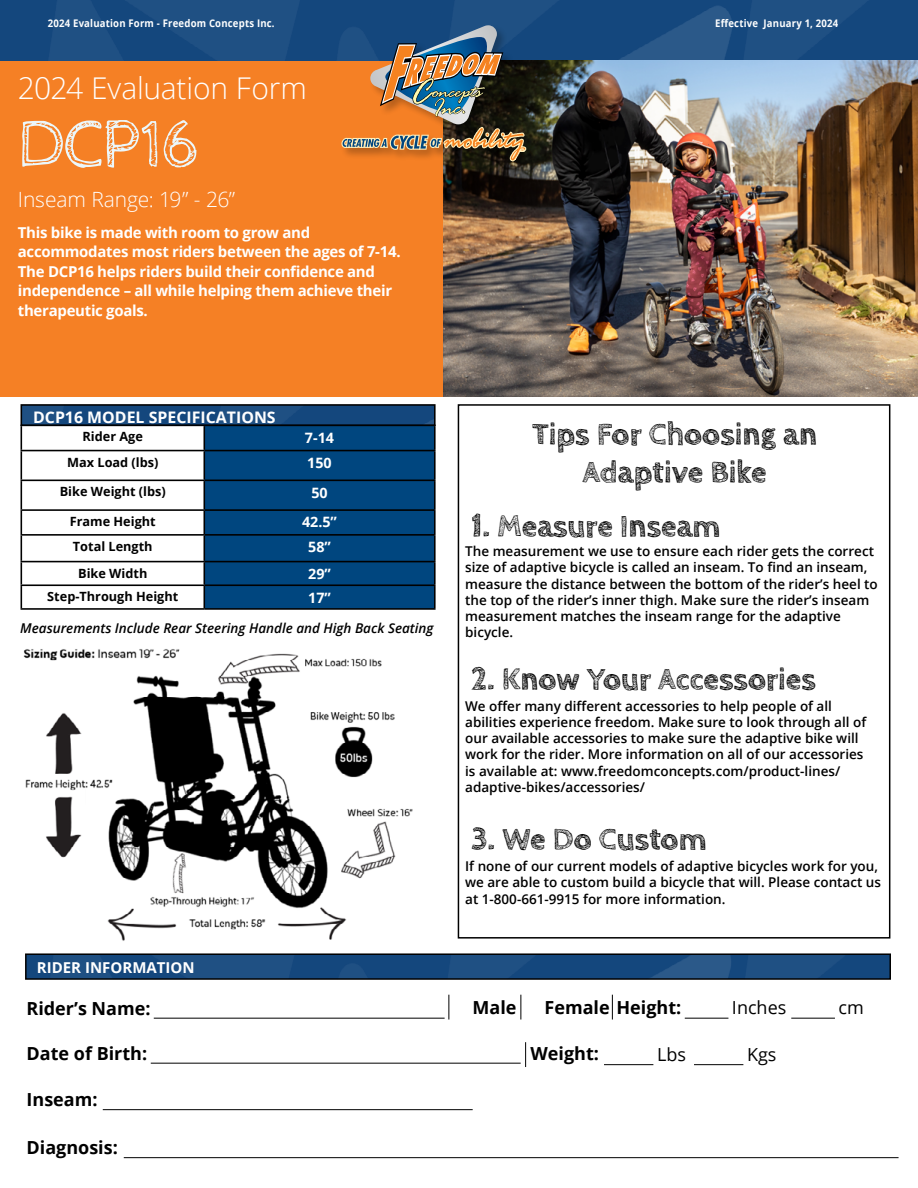
<style>
.page{position:relative;width:918px;height:1188px;background:#fff}
.page>*{position:absolute;margin:0;border:0;box-sizing:border-box;transform-origin:0 0}
.t1{font:69px "Cabin Sketch";letter-spacing:-.025em;color:#ecf7fa}
.t2{font:700 31.5px/37.8px "Cabin Sketch";color:#000;text-align:center}
.t3{font:300 30px "Open Sans";letter-spacing:-.005em;color:#fff}
.t4{font:300 21px "Open Sans";letter-spacing:-.01em;color:#fff}
.t5{font:700 18px "Open Sans";color:#000}
.t6{font:18px "Open Sans";color:#000}
.t7{font:700 15.9px "Open Sans";color:#fff}
.t8{font:700 15px/19.5px "Open Sans";letter-spacing:-.02em;color:#fff}
.t9{font:700 15px "Open Sans";color:#fff}
.t10{font:700 14.25px "Open Sans";color:#fff}
.t11{font:600 13.5px/16.2px "Open Sans";color:#000}
.t12{font:italic 600 13.5px "Open Sans";color:#000}
.t13{font:700 12.75px "Open Sans";color:#000}
.t14{font:700 10.5px "Open Sans";letter-spacing:.02em;color:#fff;scale:.91 1}
</style>
<div class="page">
<div style="left:0;top:0;width:459px;height:396px;background:#f58025"></div>
<div style="left:0;top:0;width:918px;height:60px;background:#14477d"></div>
<img style="left:49px;top:0;width:819px;height:60px">
<img style="left:443px;top:60px;width:475px;height:336px">
<div style="left:26px;top:954px;width:864px;height:25px;background:#14477d"></div>
<img style="left:51px;top:956px;width:792px;height:21px">
<div style="left:25px;top:953px;width:866px;height:27px;border:2px solid #000"></div>
<div style="left:340px;top:24px;width:197px;height:148px;background:#000;opacity:.25"></div>
<svg style="left:341px;top:25px;width:186px;height:137px"></svg>
<div style="left:458px;top:404px;width:432px;height:535px;border:2px solid #000"></div>
<hr style="left:154px;top:1018px;width:291px;height:1px;background:#000">
<hr style="left:151px;top:1063px;width:370px;height:1px;background:#000">
<hr style="left:103px;top:1109px;width:370px;height:1px;background:#000">
<hr style="left:124px;top:1157px;width:775px;height:1px;background:#000">
<hr style="left:685px;top:1018px;width:43px;height:1px;background:#000">
<hr style="left:604px;top:1064px;width:49px;height:1px;background:#000">
<hr style="left:694px;top:1064px;width:49px;height:1px;background:#000">
<hr style="left:791px;top:1018px;width:44px;height:1px;background:#000">
<svg style="left:449px;top:995px;width:1px;height:25px"></svg>
<svg style="left:521px;top:995px;width:1px;height:25px"></svg>
<svg style="left:525px;top:1042px;width:1px;height:25px"></svg>
<svg style="left:612px;top:995px;width:1px;height:25px"></svg>
<div style="left:205px;top:426px;width:229px;height:182px;background:#00467f"></div>
<hr style="left:203px;top:426px;width:2px;height:24px;background:#000">
<hr style="left:434px;top:426px;width:2px;height:24px;background:#000">
<hr style="left:21px;top:450px;width:183px;height:1px;background:#000">
<hr style="left:204px;top:450px;width:232px;height:1px;background:#000">
<hr style="left:203px;top:451px;width:2px;height:29px;background:#000">
<hr style="left:434px;top:451px;width:2px;height:29px;background:#000">
<hr style="left:21px;top:480px;width:183px;height:1px;background:#000">
<hr style="left:204px;top:480px;width:232px;height:1px;background:#000">
<hr style="left:203px;top:481px;width:2px;height:28px;background:#000">
<hr style="left:434px;top:481px;width:2px;height:28px;background:#000">
<hr style="left:21px;top:509px;width:183px;height:2px;background:#000">
<hr style="left:204px;top:509px;width:232px;height:2px;background:#000">
<hr style="left:203px;top:511px;width:2px;height:23px;background:#000">
<hr style="left:434px;top:511px;width:2px;height:23px;background:#000">
<hr style="left:21px;top:534px;width:183px;height:2px;background:#000">
<hr style="left:204px;top:534px;width:232px;height:2px;background:#000">
<hr style="left:203px;top:536px;width:2px;height:25px;background:#000">
<hr style="left:434px;top:536px;width:2px;height:25px;background:#000">
<hr style="left:21px;top:561px;width:183px;height:1px;background:#000">
<hr style="left:204px;top:561px;width:232px;height:1px;background:#000">
<hr style="left:203px;top:562px;width:2px;height:22px;background:#000">
<hr style="left:434px;top:562px;width:2px;height:22px;background:#000">
<hr style="left:21px;top:584px;width:183px;height:2px;background:#000">
<svg style="left:21px;top:426px;width:1px;height:182px"></svg>
<hr style="left:204px;top:584px;width:232px;height:2px;background:#000">
<hr style="left:203px;top:586px;width:2px;height:22px;background:#000">
<hr style="left:434px;top:586px;width:2px;height:22px;background:#000">
<hr style="left:21px;top:608px;width:183px;height:2px;background:#000">
<hr style="left:204px;top:608px;width:232px;height:2px;background:#000">
<img style="left:24px;top:407px;width:409px;height:16px">
<div style="left:21px;top:404px;width:415px;height:22px;border:2px solid #000"></div>
<img style="left:23px;top:649px;width:390px;height:292px">
<p class="t14" style="left:48px;top:16px;width:251px">2024 Evaluation Form - Freedom Concepts Inc.</p>
<p class="t14" style="left:715px;top:16px;width:137px">Effective January 1, 2024</p>
<h3 class="t3" style="left:18px;top:67px;width:291px">2024 Evaluation Form</h3>
<h1 class="t1" style="left:18px;top:106px;width:182px">DCP16</h1>
<h3 class="t4" style="left:18px;top:184px;width:219px">Inseam Range: 19” - 26”</h3>
<p class="t8" style="left:18px;top:222px;width:384px">This bike is made with room to grow and accommodates most riders between the ages of 7-14.<br>The DCP16 helps riders build their confidence and independence – all while helping them achieve their therapeutic goals.</p>
<p class="t7" style="left:33px;top:406px;width:244px">DCP16 MODEL SPECIFICATIONS</p>
<p class="t13" style="left:83px;top:428px;width:62px">Rider Age</p>
<p class="t10" style="left:305px;top:427px;width:31px">7-14</p>
<p class="t13" style="left:67px;top:453px;width:93px">Max Load (lbs)</p>
<p class="t10" style="left:307px;top:453px;width:26px">150</p>
<p class="t13" style="left:60px;top:483px;width:108px">Bike Weight (lbs)</p>
<p class="t10" style="left:311px;top:482px;width:18px">50</p>
<p class="t13" style="left:70px;top:513px;width:87px">Frame Height</p>
<p class="t10" style="left:302px;top:512px;width:36px">42.5”</p>
<p class="t13" style="left:73px;top:537px;width:81px">Total Length</p>
<p class="t10" style="left:308px;top:537px;width:24px">58”</p>
<p class="t13" style="left:78px;top:564px;width:71px">Bike Width</p>
<p class="t10" style="left:308px;top:564px;width:24px">29”</p>
<p class="t13" style="left:47px;top:588px;width:132px">Step-Through Height</p>
<p class="t10" style="left:308px;top:587px;width:24px">17”</p>
<p class="t12" style="left:20px;top:619px;width:415px">Measurements Include Rear Steering Handle and High Back Seating</p>
<p class="t9" style="left:37px;top:957px;width:159px">RIDER INFORMATION</p>
<h3 class="t5" style="left:27px;top:996px;width:126px">Rider’s Name:</h3>
<h3 class="t5" style="left:27px;top:1041px;width:122px">Date of Birth:</h3>
<h3 class="t5" style="left:27px;top:1087px;width:73px">Inseam:</h3>
<h3 class="t5" style="left:27px;top:1135px;width:93px">Diagnosis:</h3>
<h2 class="t2" style="left:532px;top:416px;width:287px">Tips For Choosing an<br>Adaptive Bike</h2>
<h2 class="t2" style="left:471px;top:508px;width:251px">1. Measure Inseam</h2>
<p class="t11" style="left:465px;top:543px;width:414px">The measurement we use to ensure each rider gets the correct size of adaptive bicycle is called an inseam. To find an inseam, measure the distance between the bottom of the rider’s heel to the top of the rider’s inner thigh. Make sure the rider’s inseam measurement matches the inseam range for the adaptive bicycle.</p>
<h2 class="t2" style="left:471px;top:661px;width:346px">2. Know Your Accessories</h2>
<p class="t11" style="left:465px;top:697px;width:403px">We offer many different accessories to help people of all abilities experience freedom. Make sure to look through all of our available accessories to make sure the adaptive bike will work for the rider. More information on all of our accessories is available at: www.freedomconcepts.com/product-lines/ adaptive-bikes/accessories/</p>
<h2 class="t2" style="left:471px;top:821px;width:237px">3. We Do Custom</h2>
<p class="t11" style="left:465px;top:858px;width:417px">If none of our current models of adaptive bicycles work for you, we are able to custom build a bicycle that will. Please contact us at 1-800-661-9915 for more information.</p>
<h3 class="t5" style="left:472px;top:995px;width:45px">Male</h3>
<h3 class="t5" style="left:544px;top:995px;width:138px">Female Height:</h3>
<h3 class="t6" style="left:732px;top:995px;width:56px">Inches</h3>
<h3 class="t6" style="left:657px;top:1042px;width:30px">Lbs</h3>
<h3 class="t6" style="left:747px;top:1042px;width:31px">Kgs</h3>
<h3 class="t5" style="left:531px;top:1041px;width:70px">Weight:</h3>
<h3 class="t6" style="left:839px;top:995px;width:27px">cm</h3>
</div>
